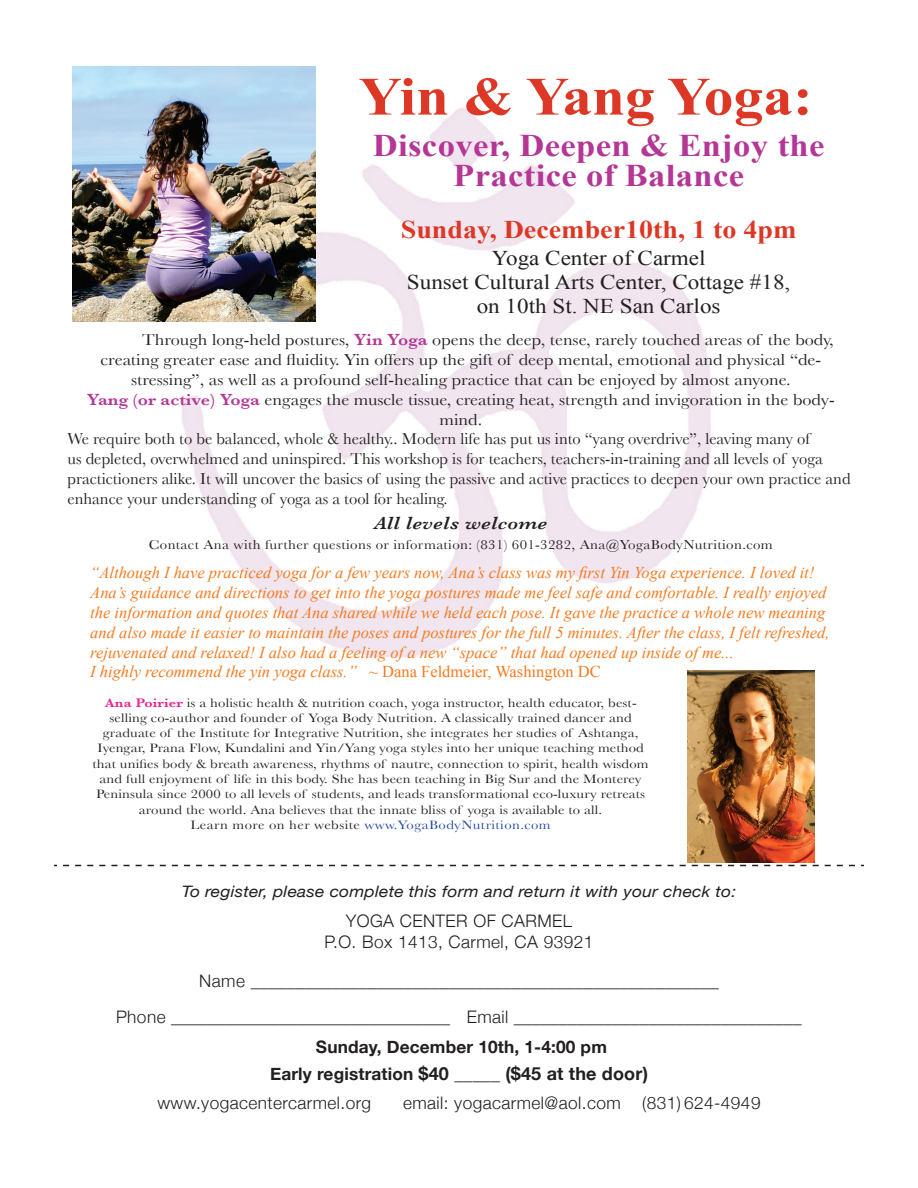
<style>
.page{position:relative;width:918px;height:1188px;background:#fff}
.page>*{position:absolute;margin:0;border:0;box-sizing:border-box;transform-origin:0 0}
.t1{font:700 54px "Times New Roman";color:#dc3825;scale:1.1 1}
.t2{font:700 31.5px/30px "Times New Roman";letter-spacing:.01em;color:#b43695;text-align:center;scale:1.1 1}
.t3{font:700 25.5px "Times New Roman";color:#dc3825;scale:1.1 1}
.t4{font:21px/24px "Times New Roman";color:#231f20;text-align:center;scale:1.1 1}
.t5{font:700 18px/36px "Helvetica Neue";letter-spacing:.01em;color:#231f20;text-align:center}
.t6{font:italic 600 18px "Baskerville";letter-spacing:.025em;color:#231f20;scale:1.1 1}
.t7{font:300 17.25px/20.7px "Helvetica Neue";letter-spacing:.025em;color:#231f20;text-align:center}
.t8{font:700 17.25px "Helvetica Neue";letter-spacing:.01em;color:#231f20}
.t9{font:italic 16.5px/19.8px "Times New Roman";color:#f47b21}
.t10{font:16.5px "Baskerville";color:#231f20}
.t11{font:16.5px "Baskerville";color:#231f20;scale:1.1 1}
.t12{font:italic 15.75px "Helvetica Neue";letter-spacing:.01em;color:#231f20;scale:1.11 1}
.t13{font:13.5px "Baskerville";letter-spacing:.025em;color:#231f20;scale:1.1 1}
.t14{font:12.75px/15.3px "Baskerville";letter-spacing:.01em;color:#231f20;text-align:center;scale:1.15 1}
.s1{font-weight:600;color:#b43695}
.s2{font-style:normal}
.s3{font-weight:600;color:#ed2092}
.s4{color:#21479e}
.s5{font-weight:300;font-size:17.25px}
.s6{font-size:17.25px}
</style>
<div class="page">
<img style="left:181px;top:107px;width:551px;height:564px">
<svg style="left:54px;top:865px;width:810px;height:1px"></svg>
<img style="left:72px;top:66px;width:244px;height:256px">
<img style="left:687px;top:671px;width:127px;height:192px">
<h1 class="t1" style="left:359px;top:65px;width:414px">Yin &amp; Yang Yoga:</h1>
<h2 class="t2" style="left:373px;top:131px;width:412px">Discover, Deepen &amp; Enjoy the<br>Practice of Balance</h2>
<h3 class="t3" style="left:401px;top:214px;width:361px">Sunday, December10th, 1 to 4pm</h3>
<h3 class="t4" style="left:407px;top:245px;width:350px">Yoga Center of Carmel<br>Sunset Cultural Arts Center, Cottage #18, on 10th St. NE San Carlos</h3>
<p class="t11" style="left:142px;top:330px;width:630px">Through long-held postures, <span class="s1">Yin Yoga</span> opens the deep, tense, rarely touched areas of the body,</p>
<p class="t11" style="left:101px;top:350px;width:657px">creating greater ease and fluidity. Yin offers up the gift of deep mental, emotional and physical “de-</p>
<p class="t11" style="left:131px;top:370px;width:601px">stressing”, as well as a profound self-healing practice that can be enjoyed by almost anyone.</p>
<p class="t11" style="left:87px;top:390px;width:681px"><span class="s1">Yang (or active) Yoga</span> engages the muscle tissue, creating heat, strength and invigoration in the body-</p>
<p class="t11" style="left:440px;top:410px;width:40px">mind.</p>
<p class="t10" style="left:68px;top:429px;width:744px">We require both to be balanced, whole &amp; healthy.. Modern life has put us into “yang overdrive”, leaving many of</p>
<p class="t10" style="left:68px;top:449px;width:757px">us depleted, overwhelmed and uninspired. This workshop is for teachers, teachers-in-training and all levels of yoga</p>
<p class="t10" style="left:68px;top:469px;width:785px">practictioners alike. It will uncover the basics of using the passive and active practices to deepen your own practice and</p>
<p class="t10" style="left:68px;top:489px;width:382px">enhance your understanding of yoga as a tool for healing.</p>
<h3 class="t6" style="left:375px;top:513px;width:158px">All levels welcome</h3>
<p class="t13" style="left:149px;top:537px;width:569px">Contact Ana with further questions or information: (831) 601-3282, Ana@YogaBodyNutrition.com</p>
<p class="t9" style="left:90px;top:563px;width:741px">“Although I have practiced yoga for a few years now, Ana’s class was my first Yin Yoga experience. I loved it!<br>Ana’s guidance and directions to get into the yoga postures made me feel safe and comfortable. I really enjoyed the information and quotes that Ana shared while we held each pose. It gave the practice a whole new meaning and also made it easier to maintain the poses and postures for the full 5 minutes. After the class, I felt refreshed, rejuvenated and relaxed! I also had a feeling of a new “space” that had opened up inside of me...<br>I highly recommend the yin yoga class.” <span class="s2">~ Dana Feldmeier, Washington DC</span></p>
<p class="t14" style="left:93px;top:695px;width:485px"><span class="s3">Ana Poirier</span> is a holistic health &amp; nutrition coach, yoga instructor, health educator, best&shy;selling co-author and founder of Yoga Body Nutrition. A classically trained dancer and graduate of the Institute for Integrative Nutrition, she integrates her studies of Ashtanga, Iyengar, Prana Flow, Kundalini and Yin/Yang yoga styles into her unique teaching method that unifies body &amp; breath awareness, rhythms of nautre, connection to spirit, health wisdom and full enjoyment of life in this body. She has been teaching in Big Sur and the Monterey Peninsula since 2000 to all levels of students, and leads transformational eco-luxury retreats around the world. Ana believes that the innate bliss of yoga is available to all.<br>Learn more on her website <span class="s4">www.YogaBodyNutrition.com</span></p>
<p class="t12" style="left:182px;top:882px;width:501px">To register, please complete this form and return it with your check to:</p>
<h3 class="t7" style="left:325px;top:910px;width:270px">YOGA CENTER OF CARMEL<br>P.O. Box 1413, Carmel, CA 93921</h3>
<h3 class="t5" style="left:116px;top:963px;width:687px"><span class="s5">Name</span> ____________________________________________________<br><span class="s5">Phone</span> _______________________________ <span class="s5">Email</span> ________________________________</h3>
<h3 class="t8" style="left:316px;top:1037px;width:292px">Sunday, December 10th, 1-4:00 pm</h3>
<h3 class="t5" style="left:270px;top:1056px;width:379px"><span class="s6">Early registration</span> $40 _____ ($45 at the door)</h3>
<h3 class="t7" style="left:157px;top:1092px;width:215px">www.yogacentercarmel.org</h3>
<h3 class="t7" style="left:403px;top:1092px;width:359px">email: yogacarmel@aol.com (831) 624-4949</h3>
</div>
